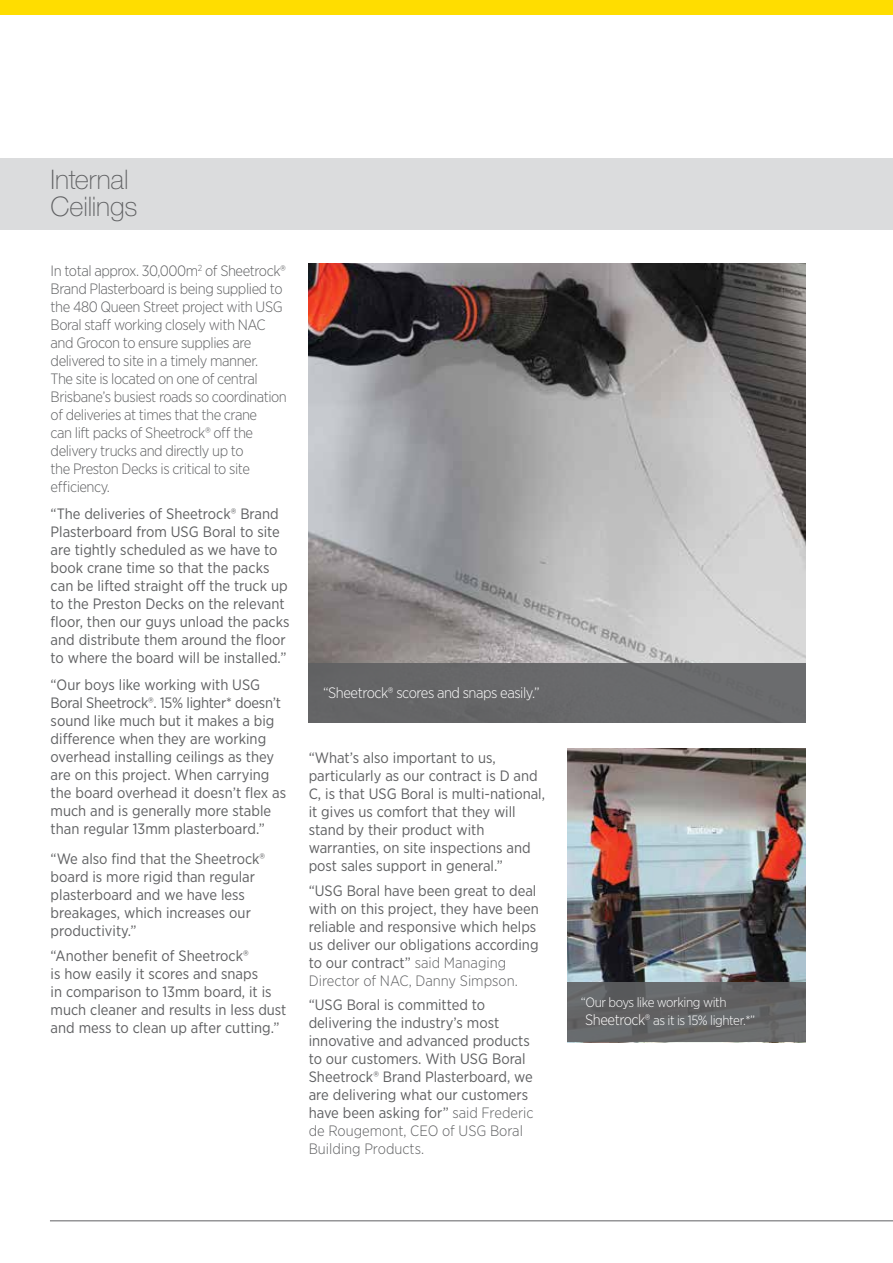
<style>
.page{position:relative;width:893px;height:1263px;background:#fff}
.page>*{position:absolute;margin:0;border:0;box-sizing:border-box;transform-origin:0 0}
.t1{font:100 27px/27px "Helvetica Neue LT Std";letter-spacing:-.005em;color:#5f6062}
.t2{font:15px/18px "Gotham Narrow";color:#5f6062}
.t3{font:300 15px/18px "Gotham Narrow";letter-spacing:-.03em;color:#5f6062}
.t4{font:300 15px "Gotham Narrow";letter-spacing:-.03em;color:#fff}
.t5{font:300 13.5px/18px "Gotham Narrow";letter-spacing:-.03em;color:#fff}
.s1{font-weight:300}
.s2{font-size:15px}
</style>
<div class="page">
<div style="left:0;top:158px;width:893px;height:72px;background:#dbdcdd"></div>
<img style="left:308px;top:264px;width:498px;height:399px">
<img style="left:568px;top:749px;width:238px;height:234px">
<div style="left:0;top:0;width:893px;height:15px;background:#fd0"></div>
<hr style="left:50px;top:1220px;width:843px;height:1px;background:#5f6062">
<div style="left:308px;top:663px;width:498px;height:59px;background:#68696a"></div>
<div style="left:568px;top:983px;width:238px;height:59px;background:#5f6062"></div>
<h1 class="t1" style="left:51px;top:166px;width:88px">Internal<br>Ceilings</h1>
<p class="t3" style="left:51px;top:261px;width:238px">In total approx. 30,000m<sup>2</sup> of Sheetrock® Brand Plasterboard is being supplied to the 480 Queen Street project with USG Boral staff working closely with NAC and Grocon to ensure supplies are delivered to site in a timely manner.<br>The site is located on one of central Brisbane’s busiest roads so coordination of deliveries at times that the crane<br>can lift packs of Sheetrock® off the delivery trucks and directly up to<br>the Preston Decks is critical to site efficiency.</p>
<p class="t2" style="left:51px;top:504px;width:240px">“The deliveries of Sheetrock® Brand Plasterboard from USG Boral to site are tightly scheduled as we have to book crane time so that the packs can be lifted straight off the truck up to the Preston Decks on the relevant floor, then our guys unload the packs and distribute them around the floor to where the board will be installed.”</p>
<p class="t2" style="left:51px;top:675px;width:237px">“Our boys like working with USG Boral Sheetrock®. 15% lighter* doesn’t sound like much but it makes a big difference when they are working overhead installing ceilings as they are on this project. When carrying the board overhead it doesn’t flex as much and is generally more stable than regular 13mm plasterboard.”</p>
<p class="t2" style="left:51px;top:850px;width:216px">“We also find that the Sheetrock® board is more rigid than regular plasterboard and we have less breakages, which increases our productivity.”</p>
<p class="t2" style="left:51px;top:946px;width:237px">“Another benefit of Sheetrock®<br>is how easily it scores and snaps<br>in comparison to 13mm board, it is much cleaner and results in less dust and mess to clean up after cutting.”</p>
<p class="t4" style="left:323px;top:683px;width:218px">“Sheetrock® scores and snaps easily.”</p>
<p class="t2" style="left:309px;top:749px;width:238px">“What’s also important to us, particularly as our contract is D and C, is that USG Boral is multi-national, it gives us comfort that they will stand by their product with warranties, on site inspections and post sales support in general.”</p>
<p class="t2" style="left:309px;top:881px;width:232px">“USG Boral have been great to deal with on this project, they have been reliable and responsive which helps us deliver our obligations according to our contract” <span class="s1">said Managing Director of NAC, Danny Simpson.</span></p>
<p class="t2" style="left:309px;top:995px;width:226px">“USG Boral is committed to delivering the industry’s most innovative and advanced products to our customers. With USG Boral<br>Sheetrock® Brand Plasterboard, we are delivering what our customers have been asking for” <span class="s1">said Frederic de Rougemont, CEO of USG Boral<br>Building Products.</span></p>
<p class="t5" style="left:585px;top:992px;width:171px;text-indent:-4px">“Our boys like working with<br><span class="s2">Sheetrock®</span> as it is 15% lighter.*”</p>
</div>
